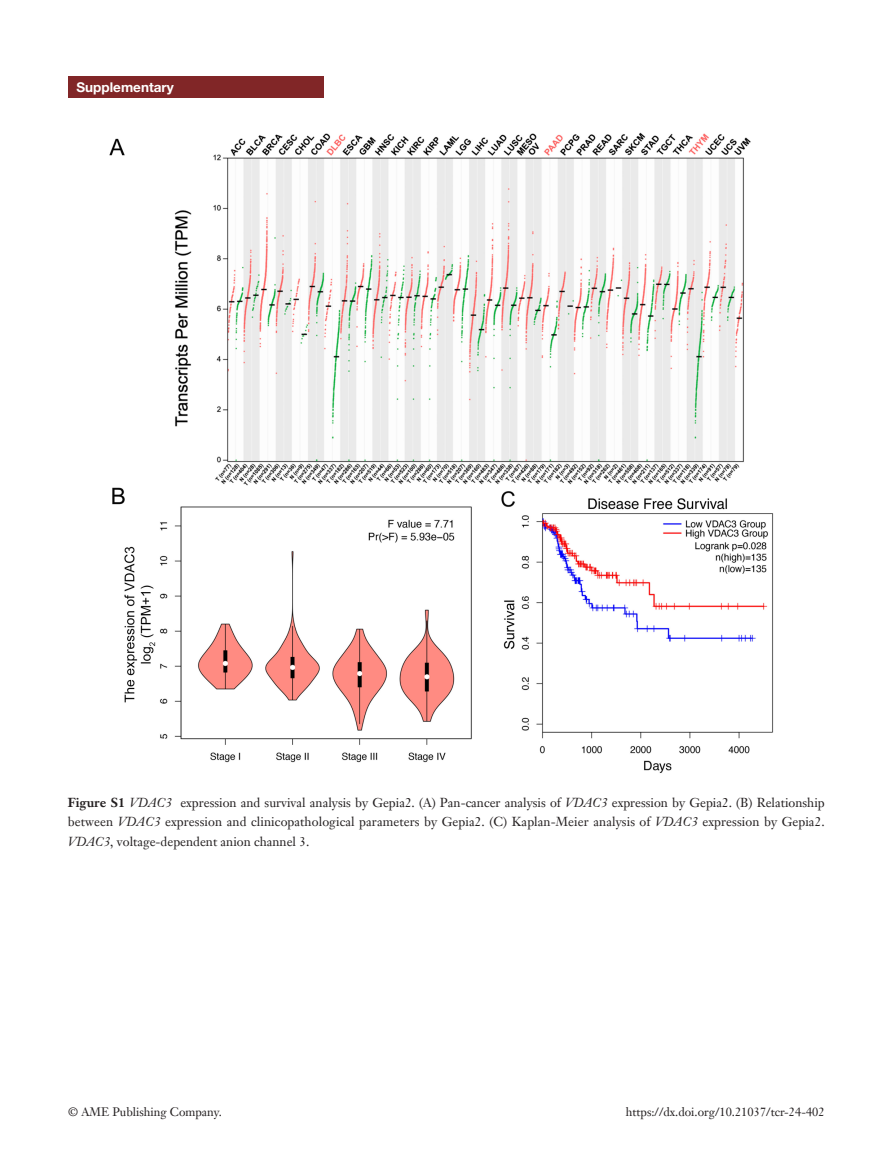
<style>
.page{position:relative;width:893px;height:1170px;background:#fff}
.page>*{position:absolute;margin:0;border:0;box-sizing:border-box;transform-origin:0 0}
.Alanmu{font:700 13.5px "Helvetica Neue LT Pro";color:#fff}
.二级标题下沉{font:12.75px/19.5px "Janson Text LT";color:#231f20;text-align:justify}
.t1{font:12px "Janson Text LT";color:#231f20}
.s1{font-weight:700}
.s2{font-style:italic}
</style>
<div class="page">
<div style="left:68px;top:77px;width:255px;height:21px;background:#812627"></div>
<img style="left:109px;top:132px;width:665px;height:641px">
<p class="Alanmu" style="left:77px;top:79px;width:99px">Supplementary</p>
<p class="二级标题下沉" style="left:68px;top:792px;width:758px"><span class="s1">Figure S1</span> <span class="s2">VDAC3</span> expression and survival analysis by Gepia2. (A) Pan-cancer analysis of <span class="s2">VDAC3</span> expression by Gepia2. (B) Relationship between <span class="s2">VDAC3</span> expression and clinicopathological parameters by Gepia2. (C) Kaplan-Meier analysis of <span class="s2">VDAC3</span> expression by Gepia2.<br><span class="s2">VDAC3</span>, voltage-dependent anion channel 3.</p>
<p class="t1" style="left:68px;top:1104px;width:155px">© AME Publishing Company.</p>
<p class="t1" style="left:626px;top:1104px;width:200px">https://dx.doi.org/10.21037/tcr-24-402</p>
</div>
